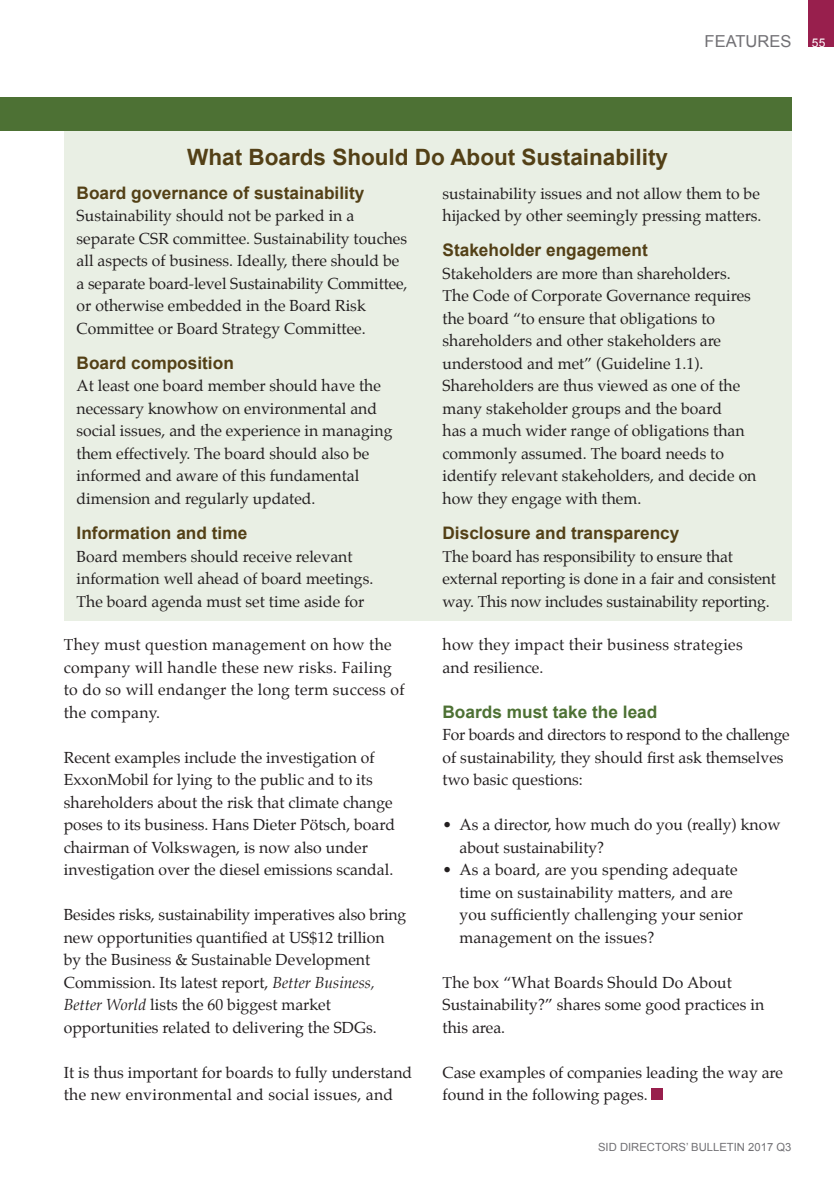
<style>
.page{position:relative;width:834px;height:1178px;background:#fff}
.page>*{position:absolute;margin:0;border:0;box-sizing:border-box;transform-origin:0 0}
.t1{font:700 22.5px "Arial";color:#534016}
.t2{font:700 17.25px "Arial";color:#534016}
.t3{font:700 17.25px "Arial";color:#4d7134}
.t4{font:16.5px "Arial";color:#717074}
.t5{font:15.75px/22.5px "Palatino";color:#231f20}
.t6{font:15.75px/22.5px "Palatino";letter-spacing:.02em;color:#231f20}
.t7{font:12px "Arial";color:#fff}
.t8{font:11.25px "Arial";color:#717074}
.s1{font-style:italic}
</style>
<div class="page">
<div style="left:808px;top:0;width:25px;height:47px;background:#981f4d"></div>
<div style="left:64px;top:119px;width:727px;height:502px;background:#e9efe4"></div>
<div style="left:651px;top:1088px;width:12px;height:12px;background:#981f4d"></div>
<div style="left:0;top:98px;width:791px;height:32px;background:#4d7134"></div>
<p class="t4" style="left:704px;top:30px;width:88px">FEATURES</p>
<p class="t7" style="left:811px;top:35px;width:15px">55</p>
<p class="t1" style="left:187px;top:142px;width:482px">What Boards Should Do About Sustainability</p>
<p class="t2" style="left:77px;top:181px;width:289px">Board governance of sustainability</p>
<p class="t5" style="left:77px;top:204px;width:332px">Sustainability should not be parked in a separate CSR committee. Sustainability touches all aspects of business. Ideally, there should be</p>
<p class="t5" style="left:77px;top:272px;width:332px">a separate board-level Sustainability Committee, or otherwise embedded in the Board Risk<br>Committee or Board Strategy Committee.</p>
<p class="t2" style="left:77px;top:351px;width:159px">Board composition</p>
<p class="t5" style="left:77px;top:375px;width:317px">At least one board member should have the necessary knowhow on environmental and social issues, and the experience in managing them effectively. The board should also be informed and aware of this fundamental dimension and regularly updated.</p>
<p class="t2" style="left:77px;top:522px;width:172px">Information and time</p>
<p class="t5" style="left:77px;top:545px;width:298px">Board members should receive relevant information well ahead of board meetings.<br>The board agenda must set time aside for</p>
<p class="t6" style="left:64px;top:633px;width:342px">They must question management on how the company will handle these new risks. Failing to do so will endanger the long term success of the company.</p>
<p class="t5" style="left:64px;top:746px;width:332px">Recent examples include the investigation of ExxonMobil for lying to the public and to its shareholders about the risk that climate change poses to its business. Hans Dieter Pötsch, board chairman of Volkswagen, is now also under investigation over the diesel emissions scandal.</p>
<p class="t5" style="left:64px;top:903px;width:344px">Besides risks, sustainability imperatives also bring</p>
<p class="t5" style="left:64px;top:926px;width:322px">new opportunities quantified at US$12 trillion by the Business &amp; Sustainable Development Commission. Its latest report, <span class="s1">Better Business, Better World</span> lists the 60 biggest market opportunities related to delivering the SDGs.</p>
<p class="t5" style="left:64px;top:1061px;width:350px">It is thus important for boards to fully understand the new environmental and social issues, and</p>
<p class="t5" style="left:442px;top:182px;width:320px">sustainability issues and not allow them to be hijacked by other seemingly pressing matters.</p>
<p class="t2" style="left:442px;top:239px;width:207px">Stakeholder engagement</p>
<p class="t5" style="left:442px;top:262px;width:315px">Stakeholders are more than shareholders.<br>The Code of Corporate Governance requires the board “to ensure that obligations to shareholders and other stakeholders are understood and met” (Guideline 1.1).<br>Shareholders are thus viewed as one of the many stakeholder groups and the board<br>has a much wider range of obligations than commonly assumed. The board needs to identify relevant stakeholders, and decide on how they engage with them.</p>
<p class="t2" style="left:442px;top:522px;width:238px">Disclosure and transparency</p>
<p class="t5" style="left:442px;top:545px;width:335px">The board has responsibility to ensure that external reporting is done in a fair and consistent way. This now includes sustainability reporting.</p>
<p class="t6" style="left:442px;top:633px;width:302px">how they impact their business strategies</p>
<p class="t5" style="left:442px;top:656px;width:102px">and resilience.</p>
<p class="t3" style="left:442px;top:700px;width:216px">Boards must take the lead</p>
<p class="t5" style="left:442px;top:723px;width:348px">For boards and directors to respond to the challenge of sustainability, they should first ask themselves two basic questions:</p>
<p class="t5" style="left:459px;top:813px;width:322px;text-indent:-17px">• As a director, how much do you (really) know about sustainability?</p>
<p class="t5" style="left:459px;top:858px;width:285px;text-indent:-17px">• As a board, are you spending adequate time on sustainability matters, and are you sufficiently challenging your senior management on the issues?</p>
<p class="t5" style="left:442px;top:971px;width:323px">The box “What Boards Should Do About<br>Sustainability?” shares some good practices in this area.</p>
<p class="t5" style="left:442px;top:1061px;width:342px">Case examples of companies leading the way are found in the following pages.</p>
<p class="t8" style="left:598px;top:1139px;width:195px">SID DIRECTORS’ BULLETIN 2017 Q3</p>
</div>
